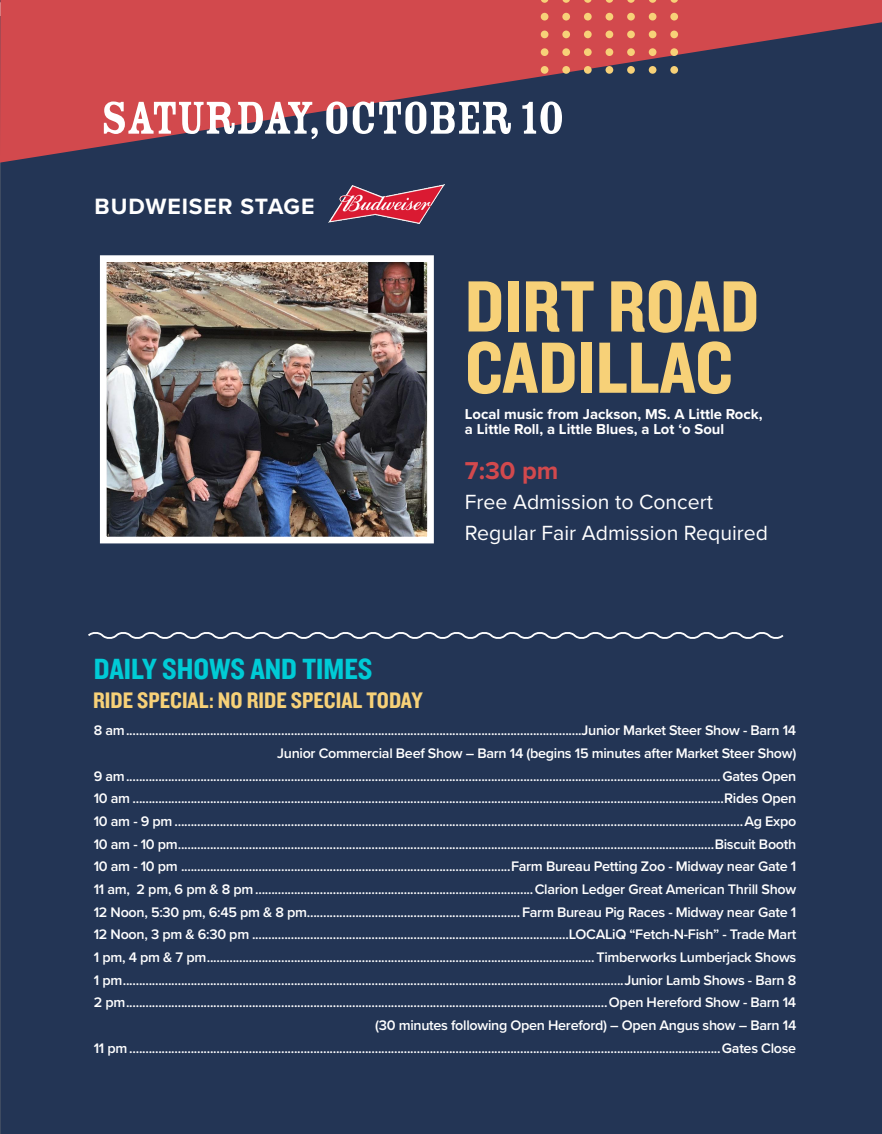
<style>
.page{position:relative;width:882px;height:1134px;background:#fff}
.page>*{position:absolute;margin:0;border:0;box-sizing:border-box;transform-origin:0 0}
.t1{font:75.25px/61.2px "Knockout HTF50 Welterweight";color:#f7d178}
.t2{font:50.57px "Rosewood Std Fill";letter-spacing:-.04em;color:#fff}
.t3{font:30.28px "Knockout HTF50 Welterweight";color:#00cbd6}
.t4{font:700 25.38px "Proxima Nova";color:#d2494d}
.t5{font:23.28px "Knockout HTF50 Welterweight";color:#f7d178}
.t6{font:700 22.93px "Proxima Nova";letter-spacing:.04em;color:#fff}
.t7{font:21.18px/30.4px "Proxima Nova";color:#fff}
.t8{font:700 14.88px/15.8px "Proxima Nova";color:#fff}
.t9{font:600 14.35px "Proxima Nova";letter-spacing:-.02em;color:#fff}
</style>
<div class="page">
<div style="left:0;top:17px;width:882px;height:1117px;background:#233555"></div>
<svg style="left:0;top:0;width:882px;height:163px;fill:#d2494d"></svg>
<svg style="left:541px;top:0;width:7px;height:3px"></svg>
<svg style="left:562px;top:0;width:8px;height:3px"></svg>
<svg style="left:584px;top:0;width:8px;height:3px"></svg>
<svg style="left:606px;top:0;width:7px;height:3px"></svg>
<svg style="left:627px;top:0;width:8px;height:3px"></svg>
<svg style="left:649px;top:0;width:7px;height:3px"></svg>
<svg style="left:670px;top:0;width:8px;height:3px"></svg>
<div style="left:541px;top:13px;width:7px;height:8px;background:#f7d178;border-radius:50%"></div>
<div style="left:562px;top:13px;width:8px;height:8px;background:#f7d178;border-radius:50%"></div>
<div style="left:584px;top:13px;width:8px;height:8px;background:#f7d178;border-radius:50%"></div>
<div style="left:606px;top:13px;width:7px;height:8px;background:#f7d178;border-radius:50%"></div>
<div style="left:627px;top:13px;width:8px;height:8px;background:#f7d178;border-radius:50%"></div>
<div style="left:649px;top:13px;width:7px;height:8px;background:#f7d178;border-radius:50%"></div>
<div style="left:670px;top:13px;width:8px;height:8px;background:#f7d178;border-radius:50%"></div>
<div style="left:541px;top:31px;width:7px;height:7px;background:#f7d178;border-radius:50%"></div>
<div style="left:562px;top:31px;width:8px;height:7px;background:#f7d178;border-radius:50%"></div>
<div style="left:584px;top:31px;width:8px;height:7px;background:#f7d178;border-radius:50%"></div>
<div style="left:606px;top:31px;width:7px;height:7px;background:#f7d178;border-radius:50%"></div>
<div style="left:627px;top:31px;width:8px;height:7px;background:#f7d178;border-radius:50%"></div>
<div style="left:649px;top:31px;width:7px;height:7px;background:#f7d178;border-radius:50%"></div>
<div style="left:670px;top:31px;width:8px;height:7px;background:#f7d178;border-radius:50%"></div>
<div style="left:541px;top:48px;width:7px;height:8px;background:#f7d178;border-radius:50%"></div>
<div style="left:562px;top:48px;width:8px;height:8px;background:#f7d178;border-radius:50%"></div>
<div style="left:584px;top:48px;width:8px;height:8px;background:#f7d178;border-radius:50%"></div>
<div style="left:606px;top:48px;width:7px;height:8px;background:#f7d178;border-radius:50%"></div>
<div style="left:627px;top:48px;width:8px;height:8px;background:#f7d178;border-radius:50%"></div>
<div style="left:649px;top:48px;width:7px;height:8px;background:#f7d178;border-radius:50%"></div>
<div style="left:670px;top:48px;width:8px;height:8px;background:#f7d178;border-radius:50%"></div>
<div style="left:541px;top:66px;width:7px;height:8px;background:#f7d178;border-radius:50%"></div>
<div style="left:562px;top:66px;width:8px;height:8px;background:#f7d178;border-radius:50%"></div>
<div style="left:584px;top:66px;width:8px;height:8px;background:#f7d178;border-radius:50%"></div>
<div style="left:606px;top:66px;width:7px;height:8px;background:#f7d178;border-radius:50%"></div>
<div style="left:627px;top:66px;width:8px;height:8px;background:#f7d178;border-radius:50%"></div>
<div style="left:649px;top:66px;width:7px;height:8px;background:#f7d178;border-radius:50%"></div>
<div style="left:670px;top:66px;width:8px;height:8px;background:#f7d178;border-radius:50%"></div>
<svg style="left:88px;top:632px;width:696px;height:7px"></svg>
<img style="left:108px;top:263px;width:318px;height:272px">
<div style="left:100px;top:255px;width:334px;height:288px;border:7px solid #fff"></div>
<img style="left:328px;top:184px;width:116px;height:39px">
<p class="t2" style="left:101px;top:90px;width:466px">SATURDAY,OCTOBER 10</p>
<p class="t6" style="left:95px;top:189px;width:221px">BUDWEISER STAGE</p>
<p class="t1" style="left:465px;top:278px;width:296px">DIRT ROAD<br>CADILLAC</p>
<p class="t8" style="left:465px;top:406px;width:299px">Local music from Jackson, MS. A Little Rock, a Little Roll, a Little Blues, a Lot ‘o Soul</p>
<p class="t4" style="left:465px;top:452px;width:95px">7:30 pm</p>
<p class="t7" style="left:465px;top:486px;width:305px">Free Admission to Concert<br>Regular Fair Admission Required</p>
<p class="t3" style="left:94px;top:653px;width:280px">DAILY SHOWS AND TIMES</p>
<p class="t5" style="left:93px;top:688px;width:331px">RIDE SPECIAL: NO RIDE SPECIAL TODAY</p>
<p class="t9" style="left:94px;top:720px;width:704px">8 am.............................................................................................................................................Junior Market Steer Show - Barn 14</p>
<p class="t9" style="left:277px;top:742px;width:521px">Junior Commercial Beef Show – Barn 14 (begins 15 minutes after Market Steer Show)</p>
<p class="t9" style="left:94px;top:765px;width:704px">9 am........................................................................................................................................................................................Gates Open</p>
<p class="t9" style="left:94px;top:788px;width:704px">10 am .......................................................................................................................................................................................Rides Open</p>
<p class="t9" style="left:94px;top:810px;width:704px">10 am - 9 pm ................................................................................................................................................................................Ag Expo</p>
<p class="t9" style="left:94px;top:833px;width:704px">10 am - 10 pm......................................................................................................................................................................Biscuit Booth</p>
<p class="t9" style="left:94px;top:856px;width:704px">10 am - 10 pm ......................................................................................................Farm Bureau Petting Zoo - Midway near Gate 1</p>
<p class="t9" style="left:94px;top:879px;width:704px">11 am, 2 pm, 6 pm &amp; 8 pm......................................................................................Clarion Ledger Great American Thrill Show</p>
<p class="t9" style="left:94px;top:901px;width:704px">12 Noon, 5:30 pm, 6:45 pm &amp; 8 pm..................................................................Farm Bureau Pig Races - Midway near Gate 1</p>
<p class="t9" style="left:94px;top:924px;width:704px">12 Noon, 3 pm &amp; 6:30 pm ..................................................................................................LOCALiQ “Fetch-N-Fish” - Trade Mart</p>
<p class="t9" style="left:94px;top:947px;width:704px">1 pm, 4 pm &amp; 7 pm........................................................................................................................Timberworks Lumberjack Shows</p>
<p class="t9" style="left:94px;top:969px;width:704px">1 pm...........................................................................................................................................................Junior Lamb Shows - Barn 8</p>
<p class="t9" style="left:94px;top:992px;width:704px">2 pm.....................................................................................................................................................Open Hereford Show - Barn 14</p>
<p class="t9" style="left:375px;top:1015px;width:423px">(30 minutes following Open Hereford) – Open Angus show – Barn 14</p>
<p class="t9" style="left:94px;top:1037px;width:704px">11 pm.......................................................................................................................................................................................Gates Close</p>
</div>
